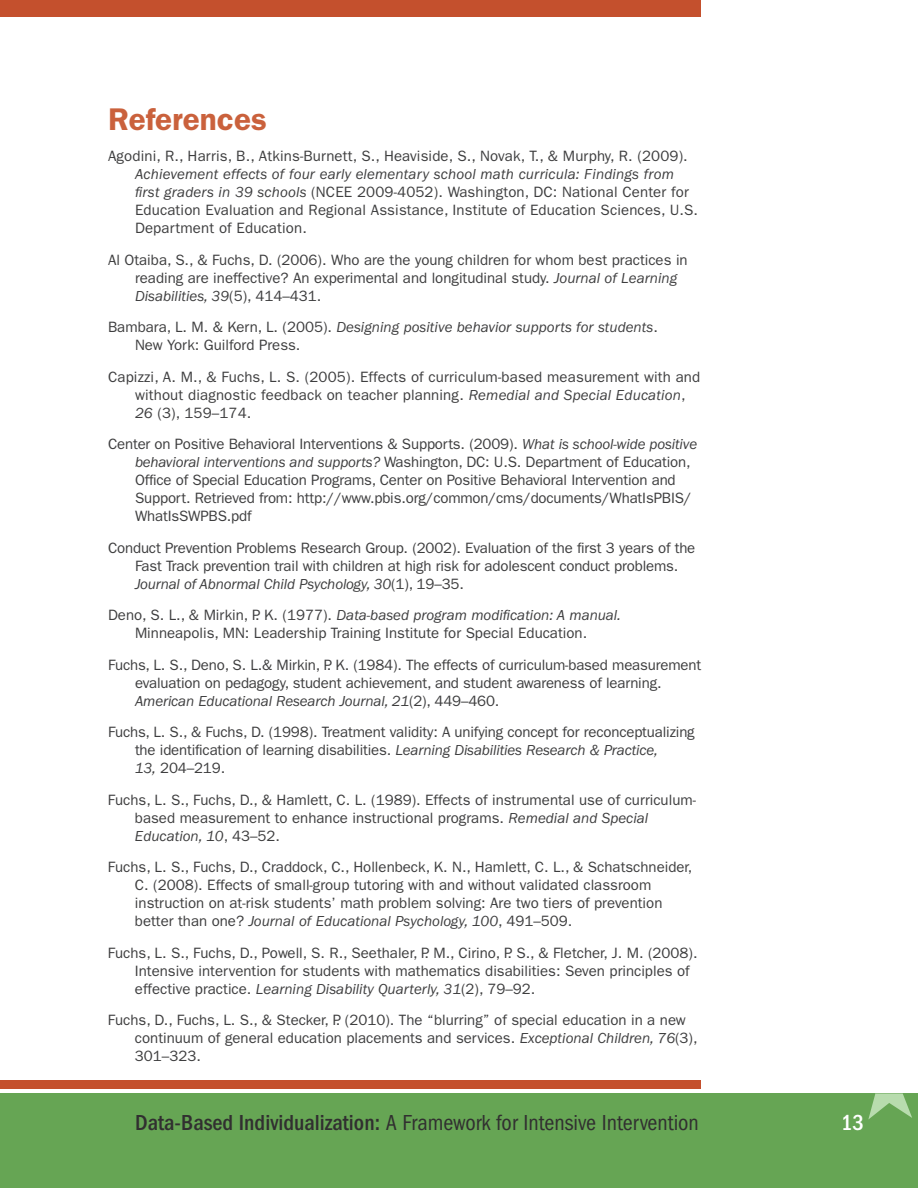
<style>
.page{position:relative;width:918px;height:1188px;background:#fff}
.page>*{position:absolute;margin:0;border:0;box-sizing:border-box;transform-origin:0 0}
.t1{font:600 31.5px "ITC Franklin Gothic Std";color:#ca613c}
.t2{font:condensed 22.5px "ITC Franklin Gothic Std";color:#312f30}
.t3{font:500 condensed 22.5px "ITC Franklin Gothic Std";color:#fff}
.t4{font:15px/18px "ITC Franklin Gothic Std";color:#3e3e3f}
.s1{font-style:italic}
.s2{font-weight:500}
</style>
<div class="page">
<div style="left:0;top:1094px;width:918px;height:94px;background:#66a554"></div>
<svg style="left:868px;top:1094px;width:44px;height:26px"></svg>
<div style="left:0;top:1080px;width:701px;height:8px;background:#c4502d"></div>
<div style="left:0;top:0;width:701px;height:16px;background:#c4502d"></div>
<h1 class="t1" style="left:108px;top:100px;width:160px">References</h1>
<p class="t4" style="left:108px;top:147px;width:581px">Agodini, R., Harris, B., Atkins-Burnett, S., Heaviside, S., Novak, T., &amp; Murphy, R. (2009).</p>
<p class="t4" style="left:135px;top:165px;width:565px"><span class="s1">Achievement effects of four early elementary school math curricula: Findings from first graders in 39 schools</span> (NCEE 2009-4052). Washington, DC: National Center for Education Evaluation and Regional Assistance, Institute of Education Sciences, U.S.<br>Department of Education.</p>
<p class="t4" style="left:135px;top:251px;width:554px;text-indent:-27px">Al Otaiba, S., &amp; Fuchs, D. (2006). Who are the young children for whom best practices in reading are ineffective? An experimental and longitudinal study. <span class="s1">Journal of Learning<br>Disabilities, 39</span>(5), 414–431.</p>
<p class="t4" style="left:135px;top:318px;width:524px;text-indent:-27px">Bambara, L. M. &amp; Kern, L. (2005). <span class="s1">Designing positive behavior supports for students</span>.<br>New York: Guilford Press.</p>
<p class="t4" style="left:135px;top:368px;width:567px;text-indent:-27px">Capizzi, A. M., &amp; Fuchs, L. S. (2005). Effects of curriculum-based measurement with and without diagnostic feedback on teacher planning. <span class="s1">Remedial and Special Education</span>,<br><span class="s1">26</span> (3), 159–174.</p>
<p class="t4" style="left:135px;top:435px;width:564px;text-indent:-27px">Center on Positive Behavioral Interventions &amp; Supports. (2009). <span class="s1">What is school-wide positive behavioral interventions and supports?</span> Washington, DC: U.S. Department of Education, Office of Special Education Programs, Center on Positive Behavioral Intervention and Support. Retrieved from: http://www.pbis.org/common/cms/documents/WhatIsPBIS/ WhatIsSWPBS.pdf</p>
<p class="t4" style="left:135px;top:539px;width:562px;text-indent:-27px">Conduct Prevention Problems Research Group. (2002). Evaluation of the first 3 years of the<br>Fast Track prevention trail with children at high risk for adolescent conduct problems.<br><span class="s1">Journal of Abnormal Child Psychology, 30</span>(1), 19–35.</p>
<p class="t4" style="left:108px;top:606px;width:515px;text-align:center">Deno, S. L., &amp; Mirkin, P. K. (1977). <span class="s1">Data-based program modification: A manual.<br></span>Minneapolis, MN: Leadership Training Institute for Special Education.</p>
<p class="t4" style="left:135px;top:656px;width:568px;text-indent:-27px">Fuchs, L. S., Deno, S. L.&amp; Mirkin, P. K. (1984). The effects of curriculum-based measurement evaluation on pedagogy, student achievement, and student awareness of learning.<br><span class="s1">American Educational Research Journal, 21</span>(2), 449–460.</p>
<p class="t4" style="left:135px;top:723px;width:561px;text-indent:-27px">Fuchs, L. S., &amp; Fuchs, D. (1998). Treatment validity: A unifying concept for reconceptualizing the identification of learning disabilities. <span class="s1">Learning Disabilities Research &amp; Practice,<br>13,</span> 204–219.</p>
<p class="t4" style="left:135px;top:791px;width:563px;text-indent:-27px">Fuchs, L. S., Fuchs, D., &amp; Hamlett, C. L. (1989). Effects of instrumental use of curriculum&shy;based measurement to enhance instructional programs. <span class="s1">Remedial and Special<br>Education, 10</span>, 43–52.</p>
<p class="t4" style="left:135px;top:858px;width:559px;text-indent:-27px">Fuchs, L. S., Fuchs, D., Craddock, C., Hollenbeck, K. N., Hamlett, C. L., &amp; Schatschneider, C. (2008). Effects of small-group tutoring with and without validated classroom instruction on at-risk students’ math problem solving: Are two tiers of prevention better than one? <span class="s1">Journal of Educational Psychology, 100</span>, 491–509.</p>
<p class="t4" style="left:135px;top:944px;width:564px;text-indent:-27px">Fuchs, L. S., Fuchs, D., Powell, S. R., Seethaler, P. M., Cirino, P. S., &amp; Fletcher, J. M. (2008).<br>Intensive intervention for students with mathematics disabilities: Seven principles of effective practice. <span class="s1">Learning Disability Quarterly, 31</span>(2), 79–92.</p>
<p class="t4" style="left:135px;top:1011px;width:564px;text-indent:-27px">Fuchs, D., Fuchs, L. S., &amp; Stecker, P. (2010). The “blurring” of special education in a new continuum of general education placements and services. <span class="s1">Exceptional Children, 76</span>(3),<br>301–323.</p>
<h2 class="t2" style="left:135px;top:1110px;width:565px"><span class="s2">Data-Based Individualization:</span> A Framework for Intensive Intervention</h2>
<h2 class="t3" style="left:841px;top:1110px;width:24px">13</h2>
</div>
